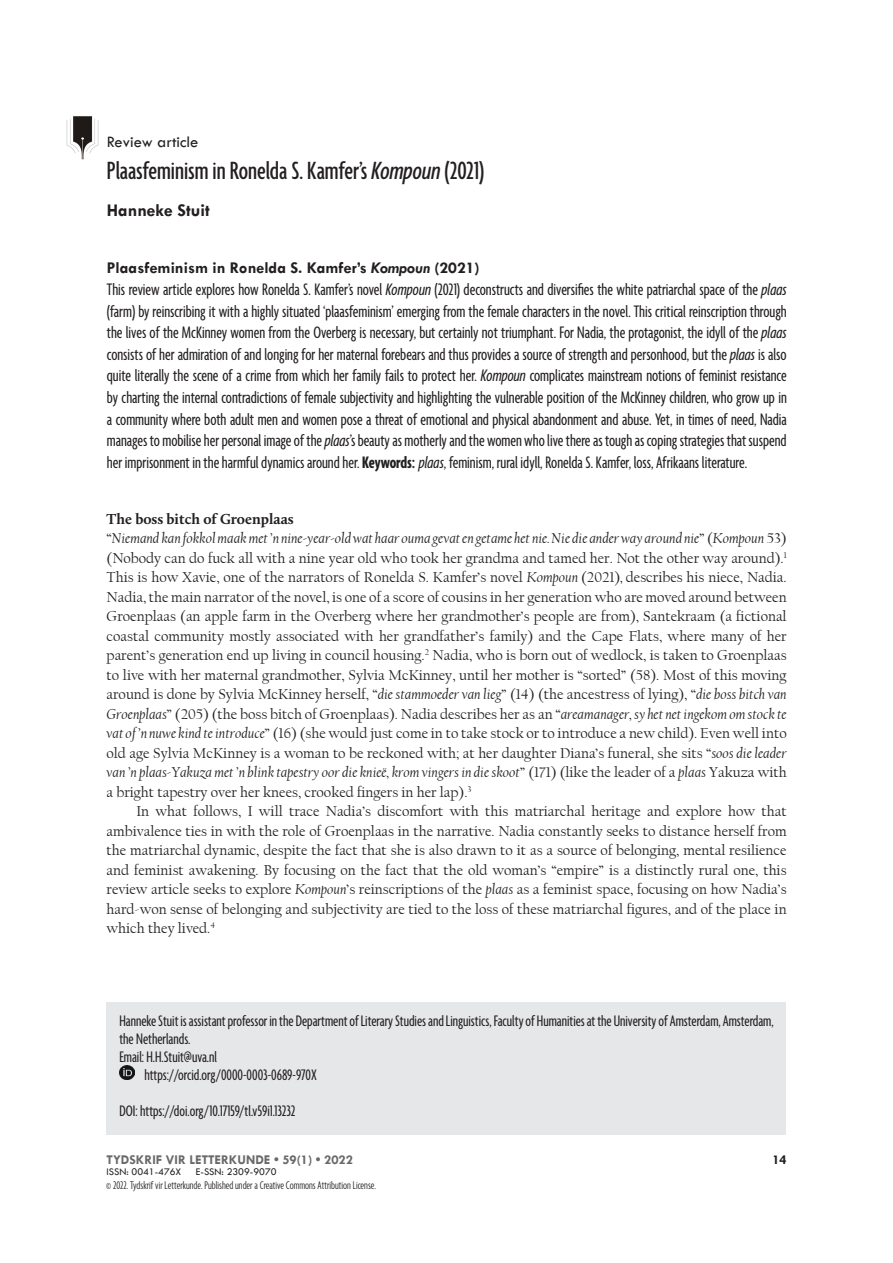
<style>
.page{position:relative;width:893px;height:1263px;background:#fff}
.page>*{position:absolute;margin:0;border:0;box-sizing:border-box;transform-origin:0 0}
.Heading_1{font:500 extra-condensed 27px "Agenda";color:#231f20}
.Abstract{font:extra-condensed 18px/21.6px "Agenda";color:#231f20;text-align:justify}
.t1{font:700 18px "Tw Cen";color:#231f20}
.Bio{font:extra-condensed 16.5px/18px "Agenda";color:#231f20}
.Abstract-2{font:700 16.5px "Tw Cen";color:#231f20}
.Heading_1-2{font:16.5px "Tw Cen";color:#231f20}
.blok_paragraaf{font:15px/19.5px "Californian FB";color:#231f20;text-align:justify}
.Indent_parag{font:15px/19.5px "Californian FB";color:#231f20;text-align:justify}
.blok_paragraaf-2{font:700 15px "Calluna";color:#231f20}
.t2{font:700 13.5px "Tw Cen";color:#69696c}
.t3{font:700 13.5px "Tw Cen";color:#231f20}
.Bio-2{font:300 extra-condensed 12px "Agenda";color:#231f20}
.t4{font:10.5px "Tw Cen";color:#231f20}
.s1{font-family:"Agenda Medium Extra Cond";font-weight:400;font-style:italic;font-stretch:normal}
.s2{font-style:italic}
.s3{font-family:"Agenda Regular Extra Cond";font-style:italic;font-stretch:normal}
.s4{font-weight:700}
</style>
<div class="page">
<div style="left:107px;top:1002px;width:679px;height:133px;background:#e6e7e9"></div>
<img style="left:120px;top:1065px;width:14px;height:15px">
<img style="left:66px;top:116px;width:33px;height:43px">
<p class="Heading_1-2" style="left:107px;top:132px;width:93px">Review article</p>
<p class="Heading_1" style="left:107px;top:156px;width:379px">Plaasfeminism in Ronelda S. Kamfer’s <span class="s1">Kompoun</span> (2021)</p>
<p class="t1" style="left:107px;top:199px;width:104px">Hanneke Stuit</p>
<p class="Abstract-2" style="left:107px;top:258px;width:374px">Plaasfeminism in Ronelda S. Kamfer’s <span class="s2">Kompoun</span> (2021)</p>
<p class="Abstract" style="left:107px;top:279px;width:681px">This review article explores how Ronelda S. Kamfer’s novel <span class="s3">Kompoun</span> (2021) deconstructs and diversifies the white patriarchal space of the <span class="s3">plaas </span>(farm) by reinscribing it with a highly situated ‘plaasfeminism’ emerging from the female characters in the novel. This critical reinscription through the lives of the McKinney women from the Overberg is necessary, but certainly not triumphant. For Nadia, the protagonist, the idyll of the <span class="s3">plaas </span>consists of her admiration of and longing for her maternal forebears and thus provides a source of strength and personhood, but the <span class="s3">plaas</span> is also quite literally the scene of a crime from which her family fails to protect her. <span class="s3">Kompoun</span> complicates mainstream notions of feminist resistance by charting the internal contradictions of female subjectivity and highlighting the vulnerable position of the McKinney children, who grow up in a community where both adult men and women pose a threat of emotional and physical abandonment and abuse. Yet, in times of need, Nadia manages to mobilise her personal image of the <span class="s3">plaas</span>’s beauty as motherly and the women who live there as tough as coping strategies that suspend her imprisonment in the harmful dynamics around her. <span class="s4">Keywords:</span> <span class="s3">plaas</span>, feminism, rural idyll, Ronelda S. Kamfer, loss, Afrikaans literature.</p>
<p class="blok_paragraaf-2" style="left:107px;top:509px;width:189px">The boss bitch of Groenplaas</p>
<p class="blok_paragraaf" style="left:107px;top:529px;width:682px">“<span class="s2">Niemand kan fokkol maak met ’n nine-year-old wat haar ouma gevat en getame het nie. Nie die ander way around nie</span>” (<span class="s2">Kompoun</span> 53) (Nobody can do fuck all with a nine year old who took her grandma and tamed her. Not the other way around).<sup>1<br></sup>This is how Xavie, one of the narrators of Ronelda S. Kamfer’s novel <span class="s2">Kompoun</span> (2021)<span class="s2">,</span> describes his niece, Nadia.<br>Nadia, the main narrator of the novel, is one of a score of cousins in her generation who are moved around between Groenplaas (an apple farm in the Overberg where her grandmother’s people are from), Santekraam (a fictional coastal community mostly associated with her grandfather’s family) and the Cape Flats, where many of her parent’s generation end up living in council housing.<sup>2</sup> Nadia, who is born out of wedlock, is taken to Groenplaas to live with her maternal grandmother, Sylvia McKinney, until her mother is “sorted” (58). Most of this moving around is done by Sylvia McKinney herself, “<span class="s2">die stammoeder van lieg</span>” (14) (the ancestress of lying), “<span class="s2">die boss bitch van Groenplaas</span>” (205) (the boss bitch of Groenplaas). Nadia describes her as an “<span class="s2">areamanager, sy het net ingekom om stock te vat of ’n nuwe kind te introduce</span>” (16) (she would just come in to take stock or to introduce a new child). Even well into old age Sylvia McKinney is a woman to be reckoned with; at her daughter Diana’s funeral, she sits “<span class="s2">soos die leader van ’n plaas-Yakuza met ’n blink tapestry oor die knieë, krom vingers in die skoot</span>” (171) (like the leader of a <span class="s2">plaas</span> Yakuza with a bright tapestry over her knees, crooked fingers in her lap).<sup>3</sup></p>
<p class="Indent_parag" style="left:107px;top:802px;width:682px;text-indent:30px">In what follows, I will trace Nadia’s discomfort with this matriarchal heritage and explore how that ambivalence ties in with the role of Groenplaas in the narrative. Nadia constantly seeks to distance herself from the matriarchal dynamic, despite the fact that she is also drawn to it as a source of belonging, mental resilience and feminist awakening. By focusing on the fact that the old woman’s “empire” is a distinctly rural one, this review article seeks to explore <span class="s2">Kompoun</span>’s reinscriptions of the <span class="s2">plaas</span> as a feminist space, focusing on how Nadia’s hard-won sense of belonging and subjectivity are tied to the loss of these matriarchal figures, and of the place in which they lived.<sup>4</sup></p>
<p class="Bio" style="left:119px;top:1013px;width:656px">Hanneke Stuit is assistant professor in the Department of Literary Studies and Linguistics, Faculty of Humanities at the University of Amsterdam, Amsterdam, the Netherlands.</p>
<p class="Bio" style="left:119px;top:1049px;width:99px">Email: H.H.Stuit@uva.nl</p>
<p class="Bio" style="left:144px;top:1067px;width:174px">https://orcid.org/0000-0003-0689-970X</p>
<p class="Bio" style="left:119px;top:1103px;width:178px">DOI: https://doi.org/10.17159/tl.v59i1.13232</p>
<p class="t2" style="left:107px;top:1152px;width:248px">TYDSKRIF VIR LETTERKUNDE • 59(1) • 2022</p>
<p class="t4" style="left:107px;top:1166px;width:76px">ISSN: 0041-476X</p>
<p class="t4" style="left:196px;top:1166px;width:82px">E-SSN: 2309-9070</p>
<p class="Bio-2" style="left:106px;top:1179px;width:271px">© 2022. Tydskrif vir Letterkunde. Published under a Creative Commons Attribution License.</p>
<p class="t3" style="left:772px;top:1152px;width:16px">14</p>
</div>
